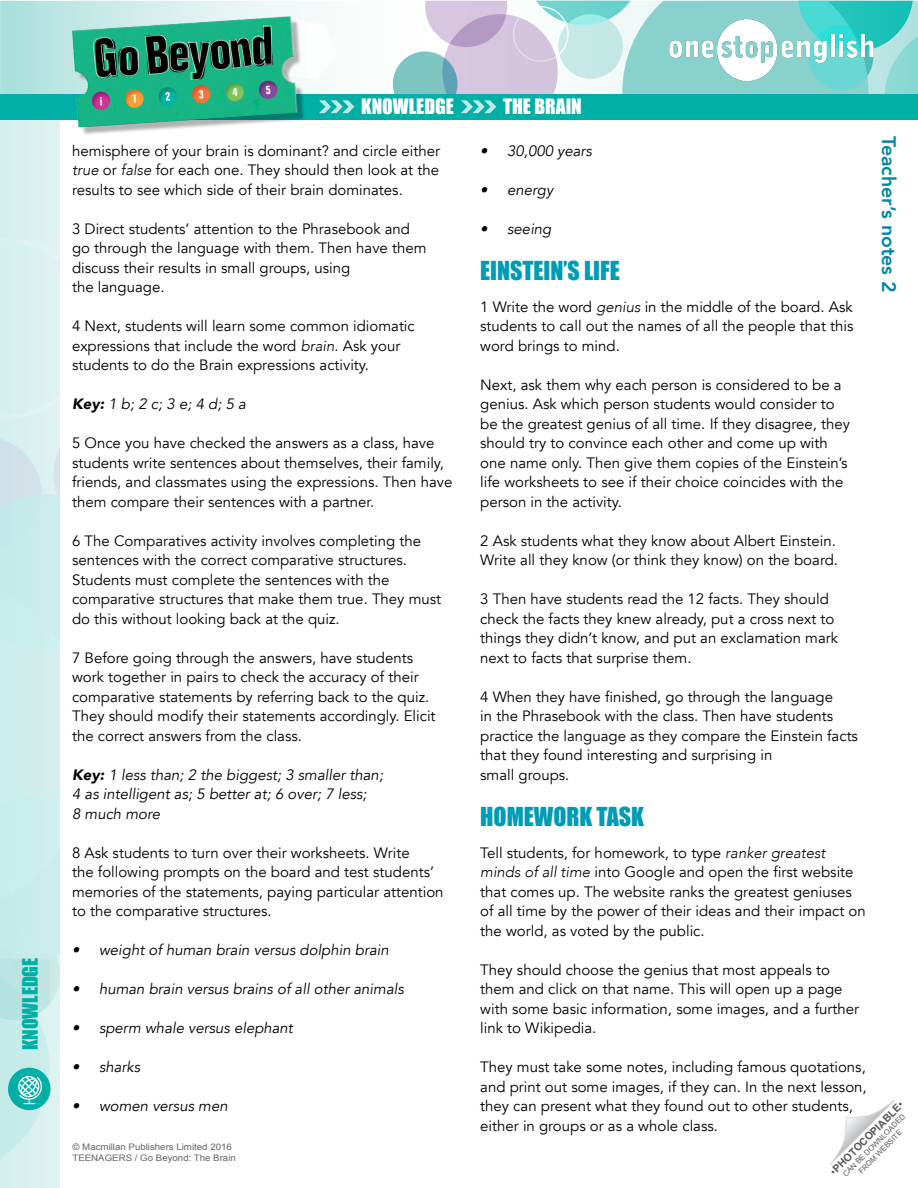
<style>
.page{position:relative;width:918px;height:1188px;background:#fff}
.page>*{position:absolute;margin:0;border:0;box-sizing:border-box;transform-origin:0 0}
.t1{font:24px "Impact";color:#009cb5}
.t2{font:19.5px "Impact";color:#fff}
.t3{font:800 19.5px "Avenir";color:#0086a3}
.t4{font:19.5px "Impact";color:#00afa5}
.t5{font:15px/19.5px "Avenir";color:#000}
.t6{font:italic 15px/19.5px "Avenir";color:#000}
.t7{font:700 10.5px "Arial";color:#58595b}
.t8{font:9px/10.8px "Arial";color:#636466;scale:1.08 1}
.t9{font:7.5px/9px "Arial";color:#58595b;text-align:center}
.s1{font-weight:300;font-style:italic}
.s2{font-weight:900}
.s3{font-weight:400}
</style>
<div class="page">
<svg style="left:0;top:1px;width:416px;height:93px"></svg>
<div style="left:393px;top:51px;width:65px;height:65px;background:#7dc5c2;border-radius:50%"></div>
<div style="left:0;top:107px;width:59px;height:1081px;background:#d9f1ef"></div>
<svg style="left:305px;top:20px;width:32px;height:60px"></svg>
<svg style="left:830px;top:1100px;width:65px;height:65px"></svg>
<svg style="left:0;top:252px;width:59px;height:906px"></svg>
<div style="left:0;top:94px;width:918px;height:26px;background:#00afa5"></div>
<svg style="left:319px;top:100px;width:35px;height:13px"></svg>
<svg style="left:425px;top:1px;width:493px;height:113px"></svg>
<img style="left:667px;top:12px;width:209px;height:75px">
<img style="left:72px;top:15px;width:233px;height:120px">
<h2 class="t4" style="left:15px;top:1050px;width:94px;rotate:-90deg">KNOWLEDGE</h2>
<h2 class="t2" style="left:361px;top:91px;width:94px">KNOWLEDGE</h2>
<h2 class="t2" style="left:503px;top:91px;width:80px">THE BRAIN</h2>
<p class="t5" style="left:72px;top:141px;width:370px;text-align:justify">hemisphere of your brain is dominant? and circle either <span class="s1">true</span> or <span class="s1">false</span> for each one. They should then look at the results to see which side of their brain dominates.</p>
<p class="t5" style="left:72px;top:219px;width:356px">3 Direct students’ attention to the Phrasebook and go through the language with them. Then have them discuss their results in small groups, using<br>the language.</p>
<p class="t5" style="left:72px;top:316px;width:344px">4 Next, students will learn some common idiomatic expressions that include the word <span class="s1">brain</span>. Ask your students to do the Brain expressions activity.</p>
<p class="t6" style="left:72px;top:394px;width:175px"><span class="s2">Key:</span> 1 b; 2 c; 3 e; 4 d; 5 a</p>
<p class="t5" style="left:72px;top:433px;width:382px">5 Once you have checked the answers as a class, have students write sentences about themselves, their family, friends, and classmates using the expressions. Then have them compare their sentences with a partner.</p>
<p class="t5" style="left:72px;top:531px;width:371px">6 The Comparatives activity involves completing the sentences with the correct comparative structures.<br>Students must complete the sentences with the comparative structures that make them true. They must do this without looking back at the quiz.</p>
<p class="t5" style="left:72px;top:648px;width:365px">7 Before going through the answers, have students work together in pairs to check the accuracy of their comparative statements by referring back to the quiz.<br>They should modify their statements accordingly. Elicit the correct answers from the class.</p>
<p class="t6" style="left:72px;top:765px;width:313px"><span class="s2">Key:</span> 1 less than; 2 the biggest; 3 smaller than;<br>4 as intelligent as; 5 better at; 6 over; 7 less;<br>8 much more</p>
<p class="t5" style="left:72px;top:843px;width:373px">8 Ask students to turn over their worksheets. Write<br>the following prompts on the board and test students’ memories of the statements, paying particular attention to the comparative structures.</p>
<p class="t6" style="left:72px;top:940px;width:318px">• weight of human brain versus dolphin brain</p>
<p class="t6" style="left:72px;top:979px;width:333px">• human brain versus brains of all other animals</p>
<p class="t6" style="left:72px;top:1018px;width:222px">• sperm whale versus elephant</p>
<p class="t6" style="left:72px;top:1057px;width:70px">• sharks</p>
<p class="t6" style="left:72px;top:1096px;width:157px">• women versus men</p>
<p class="t8" style="left:73px;top:1142px;width:153px">© Macmillan Publishers Limited 2016<br>TEENAGERS / Go Beyond: The Brain</p>
<h2 class="t3" style="left:904px;top:136px;width:158px;rotate:90deg">Teacher’s notes 2</h2>
<p class="t6" style="left:480px;top:141px;width:113px">• 30,000 years</p>
<p class="t6" style="left:480px;top:180px;width:75px">• energy</p>
<p class="t6" style="left:480px;top:219px;width:73px">• seeing</p>
<h1 class="t1" style="left:480px;top:252px;width:141px">EINSTEIN’S LIFE</h1>
<p class="t5" style="left:480px;top:297px;width:375px;text-align:justify">1 Write the word <span class="s1">genius</span> in the middle of the board. Ask students to call out the names of all the people that this word brings to mind.</p>
<p class="t5" style="left:480px;top:375px;width:371px">Next, ask them why each person is considered to be a genius. Ask which person students would consider to be the greatest genius of all time. If they disagree, they should try to convince each other and come up with one name only. Then give them copies of the Einstein’s life worksheets to see if their choice coincides with the person in the activity.</p>
<p class="t5" style="left:480px;top:531px;width:359px">2 Ask students what they know about Albert Einstein.<br>Write all they know (or think they know) on the board.</p>
<p class="t5" style="left:480px;top:589px;width:359px">3 Then have students read the 12 facts. They should check the facts they knew already, put a cross next to things they didn’t know, and put an exclamation mark next to facts that surprise them.</p>
<p class="t5" style="left:480px;top:687px;width:379px">4 When they have finished, go through the language<br>in the Phrasebook with the class. Then have students practice the language as they compare the Einstein facts that they found interesting and surprising in<br>small groups.</p>
<h1 class="t1" style="left:480px;top:798px;width:165px">HOMEWORK TASK</h1>
<p class="t5" style="left:480px;top:843px;width:387px">Tell students, for homework, to type <span class="s1">ranker greatest minds of all time</span> into Google and open the first website that comes up. The website ranks the greatest geniuses of all time by the power of their ideas and their impact on the world, as voted by the public.</p>
<p class="t5" style="left:480px;top:960px;width:380px">They should choose the genius that most appeals to them and click on that name. This will open up a page with some basic information, some images, and a further link to Wikipedia.</p>
<p class="t5" style="left:480px;top:1057px;width:388px">They must take some notes, including famous quotations, and print out some images, if they can. In the next lesson, they can present what they found out to other students, either in groups or as a whole class.</p>
<p class="t7" style="left:827px;top:1168px;width:100px;rotate:-45deg"><span class="s3">•</span>PHOTOCOPIABLE<span class="s3">•</span></p>
<p class="t9" style="left:841px;top:1172px;width:86px;rotate:-45deg">CAN BE DOWNLOADED<br>FROM WEBSITE</p>
</div>
